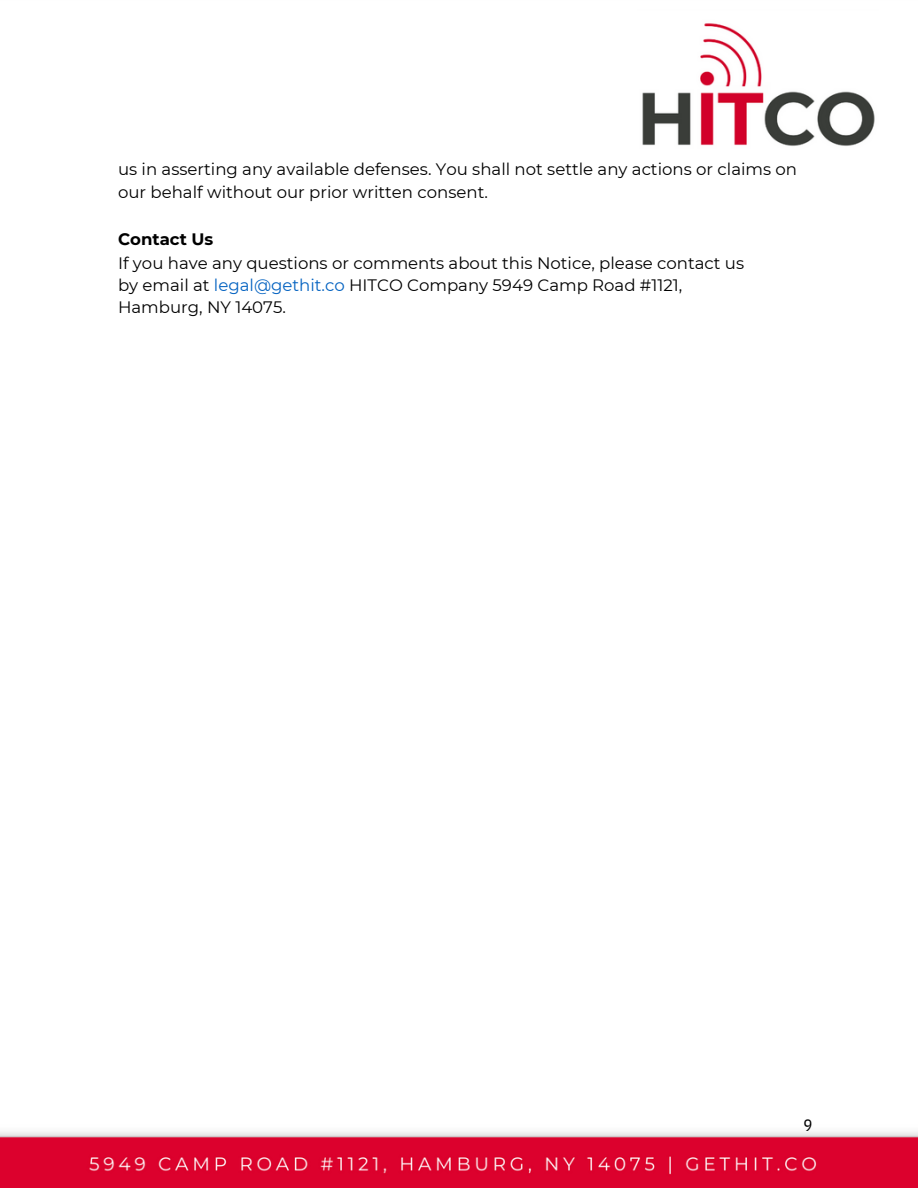
<style>
.page{position:relative;width:918px;height:1188px;background:#fff}
.page>*{position:absolute;margin:0;border:0;box-sizing:border-box;transform-origin:0 0}
.t1{font:16.5px/22.5px "Montserrat";color:#000}
.t2{font:700 16.5px "Montserrat";color:#000}
.t3{font:16.5px "IBM Plex Sans Cond";color:#000}
.s1{color:#0563c1}
</style>
<div class="page">
<img style="left:0;top:23px;width:918px;height:1165px">
<p class="t1" style="left:118px;top:158px;width:681px">us in asserting any available defenses. You shall not settle any actions or claims on our behalf without our prior written consent.</p>
<p class="t2" style="left:118px;top:229px;width:97px">Contact Us</p>
<p class="t1" style="left:118px;top:252px;width:628px">If you have any questions or comments about this Notice, please contact us</p>
<p class="t1" style="left:118px;top:274px;width:566px">by email at <span class="s1">legal@gethit.co</span> HITCO Company 5949 Camp Road #1121,</p>
<p class="t1" style="left:118px;top:296px;width:169px">Hamburg, NY 14075.</p>
<p class="t3" style="left:803px;top:1114px;width:10px">9</p>
</div>
